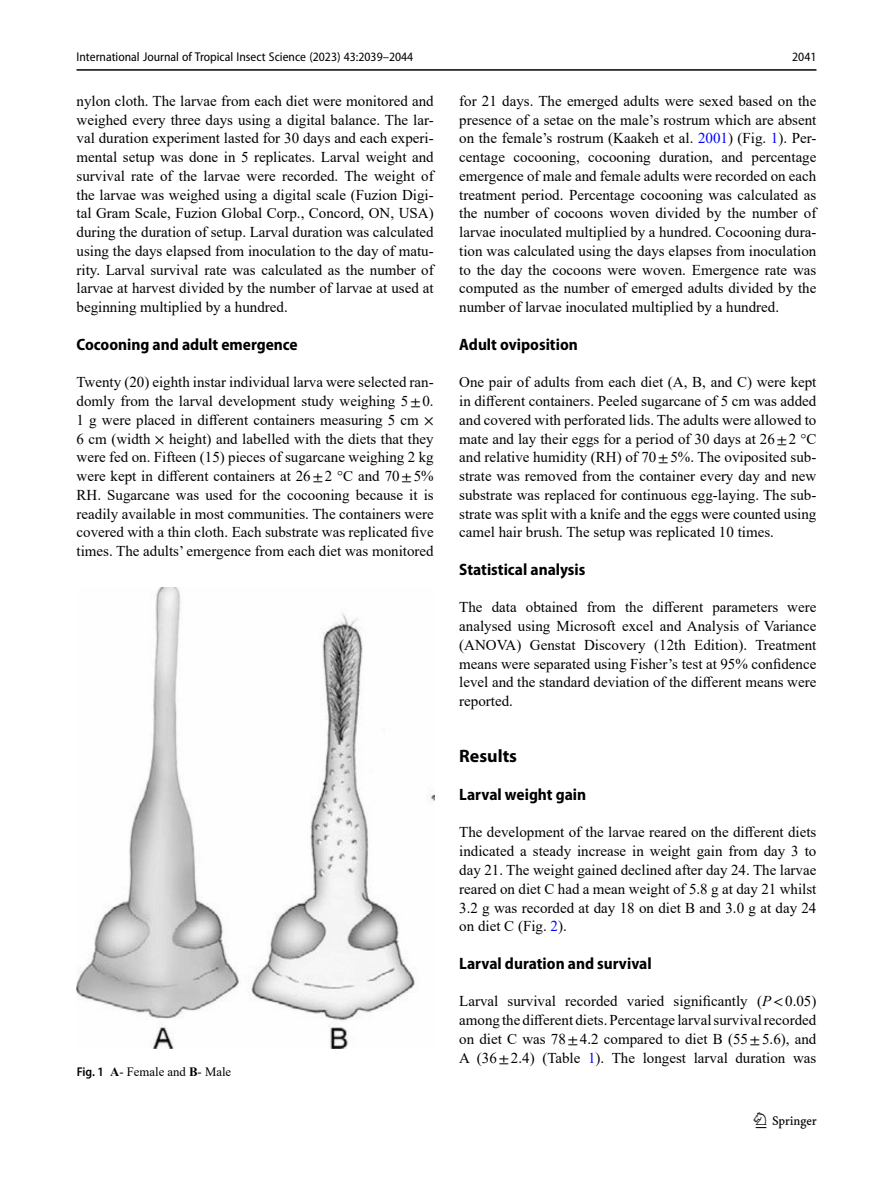
<style>
.page{position:relative;width:893px;height:1187px;background:#fff}
.page>*{position:absolute;margin:0;border:0;box-sizing:border-box;transform-origin:0 0}
.t1{font:22.5px "Springnew";color:#000}
.Head_1{font:700 18px "Myriad Pro";color:#000}
.Head_2{font:700 semi-condensed 16.5px "Myriad Pro";color:#000}
.Head_2_After_1{font:700 semi-condensed 16.5px "Myriad Pro";color:#000}
.Body_Text{font:15px/18.8px "Times New Roman";color:#000;text-align:justify}
.t2{font:semi-condensed 12.75px "Myriad Pro";color:#000}
.Figure_Caption{font:12.75px "Times New Roman";color:#000}
.s1{font-family:"STIX"}
.s2{font-family:"Myriad Pro";font-weight:600;font-stretch:semi-condensed}
.s3{font-weight:700}
.s4{color:#00f}
.s5{font-style:italic}
</style>
<div class="page">
<hr style="left:77px;top:69px;width:739px;height:2px;background:#000">
<img style="left:77px;top:587px;width:357px;height:461px">
<p class="t2" style="left:77px;top:49px;width:338px">International Journal of Tropical Insect Science (2023) 43:2039–2044</p>
<p class="Body_Text" style="left:77px;top:91px;width:359px">nylon cloth. The larvae from each diet were monitored and weighed every three days using a digital balance. The lar&shy;val duration experiment lasted for 30 days and each experi&shy;mental setup was done in 5 replicates. Larval weight and survival rate of the larvae were recorded. The weight of the larvae was weighed using a digital scale (Fuzion Digi&shy;tal Gram Scale, Fuzion Global Corp., Concord, ON, USA) during the duration of setup. Larval duration was calculated using the days elapsed from inoculation to the day of matu&shy;rity. Larval survival rate was calculated as the number of larvae at harvest divided by the number of larvae at used at beginning multiplied by a hundred.</p>
<p class="Head_2" style="left:77px;top:335px;width:223px">Cocooning and adult emergence</p>
<p class="Body_Text" style="left:77px;top:372px;width:359px">Twenty (20) eighth instar individual larva were selected ran&shy;domly from the larval development study weighing 5<span class="s1">±</span>0.<br>1 g were placed in different containers measuring 5 cm <span class="s1">× </span>6 cm (width <span class="s1">×</span> height) and labelled with the diets that they were fed on. Fifteen (15) pieces of sugarcane weighing 2 kg were kept in different containers at 26<span class="s1">±</span>2 °C and 70<span class="s1">±</span>5% RH. Sugarcane was used for the cocooning because it is readily available in most communities. The containers were covered with a thin cloth. Each substrate was replicated five times. The adults’ emergence from each diet was monitored</p>
<p class="Figure_Caption" style="left:77px;top:1062px;width:156px"><span class="s2">Fig. 1</span> <span class="s3">A</span>- Female and <span class="s3">B</span>- Male</p>
<p class="t2" style="left:792px;top:49px;width:26px">2041</p>
<p class="Body_Text" style="left:459px;top:91px;width:359px">for 21 days. The emerged adults were sexed based on the presence of a setae on the male’s rostrum which are absent on the female’s rostrum (Kaakeh et al. <span class="s4">2001</span>) (Fig. <span class="s4">1</span>). Per&shy;centage cocooning, cocooning duration, and percentage emergence of male and female adults were recorded on each treatment period. Percentage cocooning was calculated as the number of cocoons woven divided by the number of larvae inoculated multiplied by a hundred. Cocooning dura&shy;tion was calculated using the days elapses from inoculation to the day the cocoons were woven. Emergence rate was computed as the number of emerged adults divided by the number of larvae inoculated multiplied by a hundred.</p>
<p class="Head_2" style="left:459px;top:335px;width:120px">Adult oviposition</p>
<p class="Body_Text" style="left:459px;top:372px;width:359px">One pair of adults from each diet (A, B, and C) were kept in different containers. Peeled sugarcane of 5 cm was added and covered with perforated lids. The adults were allowed to mate and lay their eggs for a period of 30 days at 26<span class="s1">±</span>2 °C and relative humidity (RH) of 70<span class="s1">±</span>5%. The oviposited sub&shy;strate was removed from the container every day and new substrate was replaced for continuous egg-laying. The sub&shy;strate was split with a knife and the eggs were counted using camel hair brush. The setup was replicated 10 times.</p>
<p class="Head_2" style="left:459px;top:560px;width:128px">Statistical analysis</p>
<p class="Body_Text" style="left:459px;top:597px;width:359px">The data obtained from the different parameters were analysed using Microsoft excel and Analysis of Variance (ANOVA) Genstat Discovery (12th Edition). Treatment means were separated using Fisher’s test at 95% confidence level and the standard deviation of the different means were reported.</p>
<p class="Head_1" style="left:459px;top:744px;width:59px">Results</p>
<p class="Head_2_After_1" style="left:459px;top:785px;width:128px">Larval weight gain</p>
<p class="Body_Text" style="left:459px;top:822px;width:359px">The development of the larvae reared on the different diets indicated a steady increase in weight gain from day 3 to day 21. The weight gained declined after day 24. The larvae reared on diet C had a mean weight of 5.8 g at day 21 whilst 3.2 g was recorded at day 18 on diet B and 3.0 g at day 24 on diet C (Fig. <span class="s4">2</span>).</p>
<p class="Head_2" style="left:459px;top:953px;width:194px">Larval duration and survival</p>
<p class="Body_Text" style="left:459px;top:991px;width:359px">Larval survival recorded varied significantly (<span class="s5">P</span><span class="s1">&lt;</span>0.05) among the different diets. Percentage larval survival recorded on diet C was 78<span class="s1">±</span>4.2 compared to diet B (55<span class="s1">±</span>5.6), and A (36<span class="s1">±</span>2.4) (Table <span class="s4">1</span>). The longest larval duration was</p>
<h1 class="t1" style="left:756px;top:1107px;width:63px">1 3</h1>
</div>
